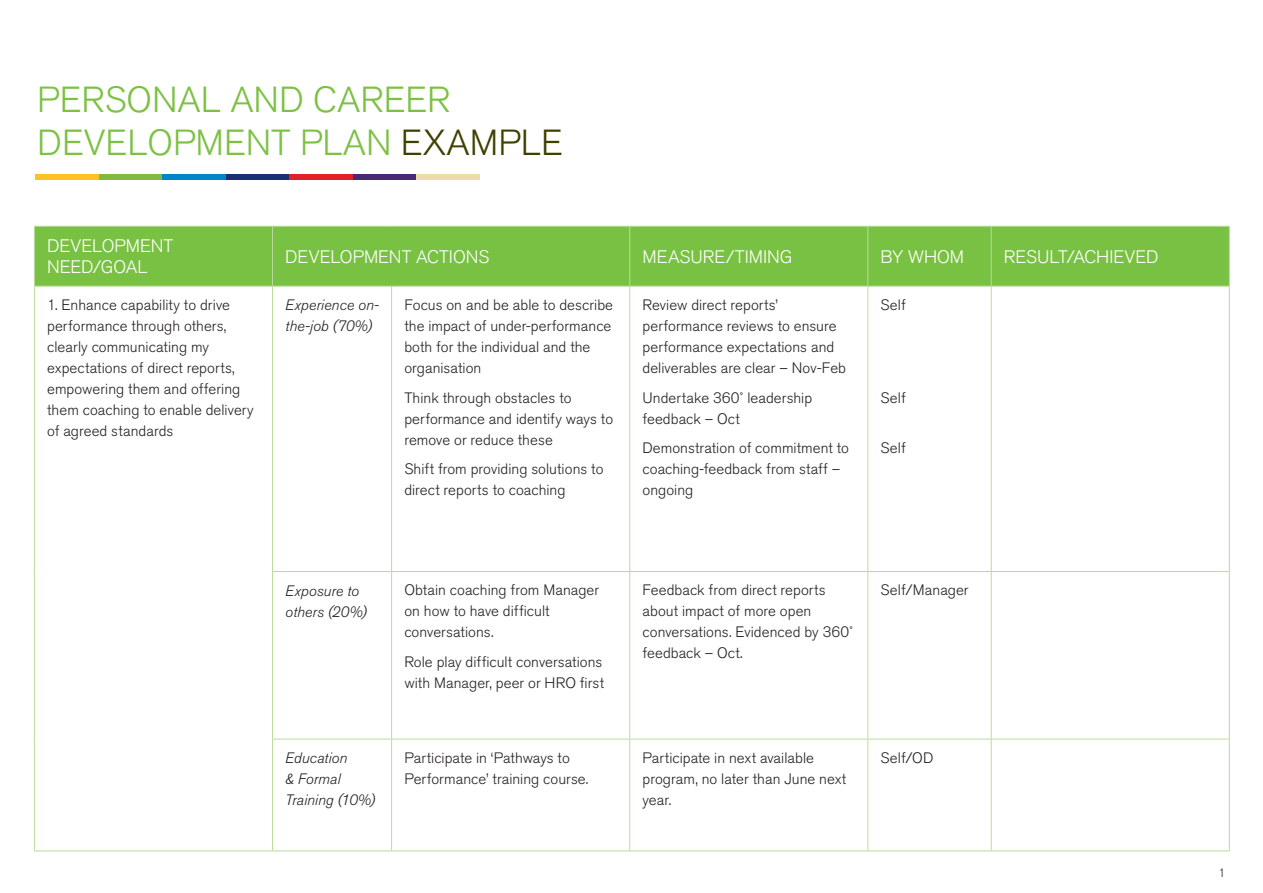
<style>
.page{position:relative;width:1263px;height:893px;background:#fff}
.page>*{position:absolute;margin:0;border:0;box-sizing:border-box;transform-origin:0 0}
.Body{font:300 36px/43.2px "Akzidenz Grotesk BQ";color:#7bc142}
.Body-2{font:300 18px/21px "Akzidenz Grotesk BQ";color:#fff}
.Body-3{font:300 15px/21px "Akzidenz Grotesk BQ";letter-spacing:.005em;color:#231f20}
.Body-4{font:italic 300 15px/21px "Akzidenz Grotesk BQ";letter-spacing:.005em;color:#231f20}
.t1{font:300 12px "Akzidenz Grotesk BQ";color:#231f20}
.s1{font-family:"Akzidenz Grotesk BE";color:#404000}
</style>
<div class="page">
<div style="left:35px;top:174px;width:64px;height:5px;background:#fec221"></div>
<div style="left:99px;top:174px;width:63px;height:5px;background:#82ba40"></div>
<div style="left:162px;top:174px;width:64px;height:5px;background:#0085cb"></div>
<div style="left:226px;top:174px;width:63px;height:5px;background:#1b2e73"></div>
<div style="left:289px;top:174px;width:64px;height:5px;background:#e41f25"></div>
<div style="left:353px;top:174px;width:63px;height:5px;background:#4a2876"></div>
<div style="left:416px;top:174px;width:64px;height:5px;background:#eddbaa"></div>
<div style="left:35px;top:227px;width:1194px;height:59px;background:#79c142"></div>
<hr style="left:34px;top:226px;width:239px;height:1px;background:#badb9b">
<hr style="left:34px;top:227px;width:1px;height:59px;background:#badb9b">
<hr style="left:273px;top:226px;width:119px;height:1px;background:#badb9b">
<hr style="left:272px;top:227px;width:1px;height:59px;background:#badb9b">
<hr style="left:392px;top:226px;width:238px;height:1px;background:#badb9b">
<hr style="left:630px;top:226px;width:238px;height:1px;background:#badb9b">
<hr style="left:629px;top:227px;width:1px;height:59px;background:#badb9b">
<hr style="left:868px;top:226px;width:123px;height:1px;background:#badb9b">
<hr style="left:867px;top:227px;width:1px;height:59px;background:#badb9b">
<hr style="left:991px;top:226px;width:239px;height:1px;background:#badb9b">
<hr style="left:991px;top:227px;width:1px;height:59px;background:#badb9b">
<hr style="left:1229px;top:227px;width:1px;height:59px;background:#badb9b">
<hr style="left:34px;top:286px;width:239px;height:1px;background:#badb9b">
<hr style="left:34px;top:286px;width:1px;height:285px;background:#badb9b">
<hr style="left:34px;top:571px;width:1px;height:168px;background:#badb9b">
<hr style="left:34px;top:739px;width:1px;height:111px;background:#badb9b">
<hr style="left:34px;top:850px;width:239px;height:1px;background:#badb9b">
<hr style="left:273px;top:286px;width:119px;height:1px;background:#badb9b">
<hr style="left:272px;top:286px;width:1px;height:285px;background:#badb9b">
<hr style="left:392px;top:286px;width:238px;height:1px;background:#badb9b">
<hr style="left:391px;top:286px;width:1px;height:285px;background:#badb9b">
<hr style="left:630px;top:286px;width:238px;height:1px;background:#badb9b">
<hr style="left:629px;top:286px;width:1px;height:285px;background:#badb9b">
<hr style="left:868px;top:286px;width:123px;height:1px;background:#badb9b">
<hr style="left:867px;top:286px;width:1px;height:285px;background:#badb9b">
<hr style="left:991px;top:286px;width:239px;height:1px;background:#badb9b">
<hr style="left:991px;top:286px;width:1px;height:285px;background:#badb9b">
<hr style="left:1229px;top:286px;width:1px;height:285px;background:#badb9b">
<hr style="left:272px;top:571px;width:120px;height:1px;background:#badb9b">
<hr style="left:272px;top:572px;width:1px;height:167px;background:#badb9b">
<hr style="left:392px;top:571px;width:238px;height:1px;background:#badb9b">
<hr style="left:391px;top:572px;width:1px;height:167px;background:#badb9b">
<hr style="left:630px;top:571px;width:238px;height:1px;background:#badb9b">
<hr style="left:629px;top:572px;width:1px;height:167px;background:#badb9b">
<hr style="left:868px;top:571px;width:123px;height:1px;background:#badb9b">
<hr style="left:867px;top:572px;width:1px;height:167px;background:#badb9b">
<hr style="left:991px;top:571px;width:239px;height:1px;background:#badb9b">
<hr style="left:991px;top:572px;width:1px;height:167px;background:#badb9b">
<hr style="left:1229px;top:572px;width:1px;height:167px;background:#badb9b">
<hr style="left:272px;top:739px;width:120px;height:1px;background:#badb9b">
<hr style="left:272px;top:739px;width:1px;height:111px;background:#badb9b">
<hr style="left:392px;top:739px;width:238px;height:1px;background:#badb9b">
<hr style="left:391px;top:739px;width:1px;height:111px;background:#badb9b">
<hr style="left:630px;top:739px;width:238px;height:1px;background:#badb9b">
<hr style="left:629px;top:739px;width:1px;height:111px;background:#badb9b">
<hr style="left:868px;top:739px;width:123px;height:1px;background:#badb9b">
<hr style="left:867px;top:739px;width:1px;height:111px;background:#badb9b">
<hr style="left:991px;top:739px;width:239px;height:1px;background:#badb9b">
<hr style="left:991px;top:739px;width:1px;height:111px;background:#badb9b">
<hr style="left:1229px;top:739px;width:1px;height:111px;background:#badb9b">
<hr style="left:273px;top:850px;width:119px;height:1px;background:#badb9b">
<hr style="left:392px;top:850px;width:238px;height:1px;background:#badb9b">
<hr style="left:630px;top:850px;width:238px;height:1px;background:#badb9b">
<hr style="left:868px;top:850px;width:123px;height:1px;background:#badb9b">
<hr style="left:991px;top:850px;width:239px;height:1px;background:#badb9b">
<p class="Body" style="left:37px;top:79px;width:527px">PERSONAL AND CAREER<br>DEVELOPMENT PLAN <span class="s1">EXAMPLE</span></p>
<p class="Body-2" style="left:47px;top:236px;width:128px">DEVELOPMENT<br>NEED/GOAL</p>
<p class="Body-2" style="left:285px;top:247px;width:205px">DEVELOPMENT ACTIONS</p>
<p class="Body-2" style="left:642px;top:247px;width:152px">MEASURE/TIMING</p>
<p class="Body-2" style="left:881px;top:247px;width:85px">BY WHOM</p>
<p class="Body-2" style="left:1004px;top:247px;width:156px">RESULT/ACHIEVED</p>
<p class="Body-3" style="left:47px;top:295px;width:208px">1. Enhance capability to drive performance through others, clearly communicating my expectations of direct reports, empowering them and offering them coaching to enable delivery of agreed standards</p>
<p class="Body-4" style="left:285px;top:295px;width:95px">Experience on&shy;the-job (70%)</p>
<p class="Body-3" style="left:404px;top:295px;width:210px">Focus on and be able to describe the impact of under-performance both for the individual and the organisation</p>
<p class="Body-3" style="left:881px;top:295px;width:27px">Self</p>
<p class="Body-3" style="left:642px;top:295px;width:205px">Review direct reports’ performance reviews to ensure performance expectations and deliverables are clear – Nov-Feb</p>
<p class="Body-3" style="left:642px;top:387px;width:171px">Undertake 360˚ leadership feedback – Oct</p>
<p class="Body-3" style="left:642px;top:438px;width:208px">Demonstration of commitment to coaching-feedback from staff – ongoing</p>
<p class="Body-3" style="left:881px;top:387px;width:27px">Self</p>
<p class="Body-3" style="left:881px;top:438px;width:27px">Self</p>
<p class="Body-3" style="left:404px;top:387px;width:210px">Think through obstacles to performance and identify ways to remove or reduce these</p>
<p class="Body-3" style="left:404px;top:459px;width:201px">Shift from providing solutions to direct reports to coaching</p>
<p class="Body-4" style="left:285px;top:580px;width:83px">Exposure to others (20%)</p>
<p class="Body-3" style="left:404px;top:580px;width:196px">Obtain coaching from Manager on how to have difficult conversations.</p>
<p class="Body-3" style="left:404px;top:652px;width:201px">Role play difficult conversations with Manager, peer or HRO first</p>
<p class="Body-3" style="left:642px;top:580px;width:212px">Feedback from direct reports about impact of more open conversations. Evidenced by 360˚ feedback – Oct.</p>
<p class="Body-3" style="left:881px;top:580px;width:90px">Self/Manager</p>
<p class="Body-4" style="left:285px;top:748px;width:91px">Education<br>&amp; Formal<br>Training (10%)</p>
<p class="Body-3" style="left:404px;top:748px;width:186px">Participate in ‘Pathways to<br>Performance’ training course.</p>
<p class="Body-3" style="left:642px;top:748px;width:205px">Participate in next available program, no later than June next year.</p>
<p class="Body-3" style="left:881px;top:748px;width:54px">Self/OD</p>
<p class="t1" style="left:1218px;top:866px;width:8px">1</p>
</div>
